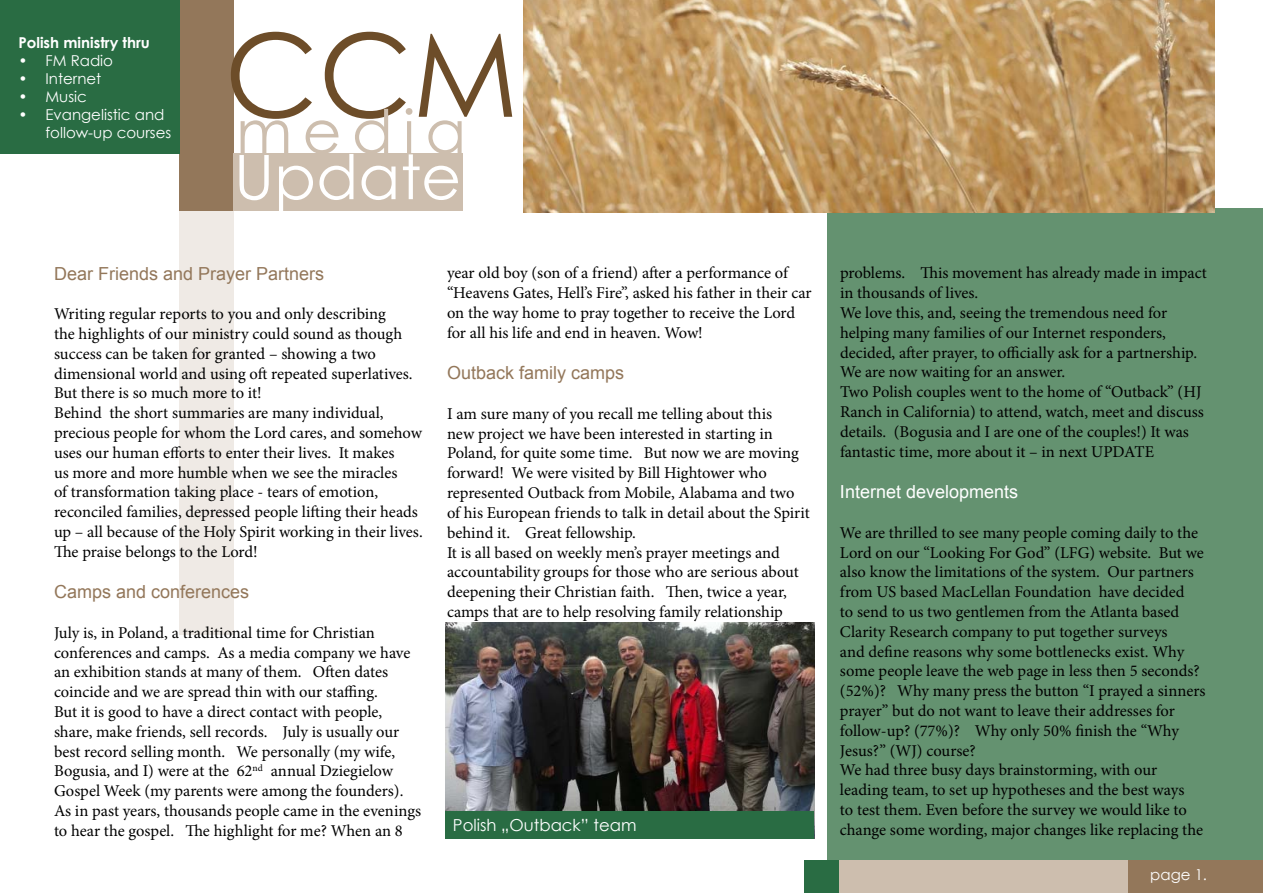
<style>
.page{position:relative;width:1263px;height:893px;background:#fff}
.page>*{position:absolute;margin:0;border:0;box-sizing:border-box;transform-origin:0 0}
.t1{font:115.5px "Century Gothic";color:#6d4d29}
.t2{font:61.5px "Century Gothic";color:#fff}
.t3{font:60px "Century Gothic";letter-spacing:.17em;color:#cdbeae}
.t4{font:18px "Arial";color:#93775a}
.t5{font:18px "Arial";color:#fff}
.t6{font:16.5px/19.8px "Minion Pro";letter-spacing:-.005em;color:#000}
.t7{font:16.5px "Century Gothic";color:#fff}
.t8{font:15px/18px "Century Gothic";color:#fff}
.t9{font:700 15px "Century Gothic";color:#fff}
</style>
<div class="page">
<div style="left:180px;top:210px;width:54px;height:425px;background:#efeae5"></div>
<div style="left:828px;top:208px;width:435px;height:652px;background:#649270"></div>
<img style="left:445px;top:622px;width:369px;height:189px">
<div style="left:445px;top:811px;width:369px;height:28px;background:#296c43"></div>
<img style="left:523px;top:1px;width:691px;height:211px">
<div style="left:180px;top:0;width:54px;height:211px;background:#93775a"></div>
<div style="left:234px;top:153px;width:229px;height:58px;background:#cdbeae"></div>
<div style="left:0;top:0;width:180px;height:153px;background:#296c43"></div>
<div style="left:1128px;top:860px;width:135px;height:33px;background:#93775a"></div>
<div style="left:838px;top:860px;width:290px;height:33px;background:#cdbeae"></div>
<div style="left:804px;top:860px;width:34px;height:33px;background:#296c43"></div>
<h1 class="t1" style="left:225px;top:-6px;width:295px">CCM</h1>
<p class="t9" style="left:18px;top:31px;width:133px">Polish ministry thru</p>
<p class="t8" style="left:18px;top:51px;width:96px">• FM Radio</p>
<p class="t8" style="left:18px;top:69px;width:84px">• Internet</p>
<p class="t8" style="left:18px;top:87px;width:70px">• Music</p>
<p class="t8" style="left:45px;top:105px;width:127px;text-indent:-27px">• Evangelistic and follow-up courses</p>
<h3 class="t3" style="left:236px;top:89px;width:232px">media</h3>
<h2 class="t2" style="left:234px;top:134px;width:229px">Update</h2>
<p class="t4" style="left:54px;top:261px;width:272px">Dear Friends and Prayer Partners</p>
<p class="t6" style="left:54px;top:304px;width:370px">Writing regular reports to you and only describing<br>the highlights of our ministry could sound as though success can be taken for granted – showing a two dimensional world and using oft repeated superlatives.<br>But there is so much more to it!<br>Behind the short summaries are many individual, precious people for whom the Lord cares, and somehow uses our human efforts to enter their lives. It makes<br>us more and more humble when we see the miracles<br>of transformation taking place - tears of emotion, reconciled families, depressed people lifting their heads up – all because of the Holy Spirit working in their lives.<br>The praise belongs to the Lord!</p>
<p class="t4" style="left:54px;top:580px;width:197px">Camps and conferences</p>
<p class="t6" style="left:54px;top:623px;width:369px">July is, in Poland, a traditional time for Christian conferences and camps. As a media company we have an exhibition stands at many of them. Often dates coincide and we are spread thin with our staffing.<br>But it is good to have a direct contact with people, share, make friends, sell records. July is usually our best record selling month. We personally (my wife, Bogusia, and I) were at the 62<sup>nd</sup> annual Dziegielow Gospel Week (my parents were among the founders).<br>As in past years, thousands people came in the evenings to hear the gospel. The highlight for me? When an 8</p>
<p class="t6" style="left:840px;top:263px;width:368px">problems. This movement has already made in impact in thousands of lives.<br>We love this, and, seeing the tremendous need for helping many families of our Internet responders, decided, after prayer, to officially ask for a partnership.<br>We are now waiting for an answer.<br>Two Polish couples went to the home of “Outback” (HJ Ranch in California) to attend, watch, meet and discuss details. (Bogusia and I are one of the couples!) It was fantastic time, more about it – in next UPDATE</p>
<p class="t5" style="left:840px;top:480px;width:180px">Internet developments</p>
<p class="t6" style="left:840px;top:523px;width:367px">We are thrilled to see many people coming daily to the Lord on our “Looking For God” (LFG) website. But we also know the limitations of the system. Our partners from US based MacLellan Foundation have decided<br>to send to us two gentlemen from the Atlanta based Clarity Research company to put together surveys<br>and define reasons why some bottlenecks exist. Why some people leave the web page in less then 5 seconds? (52%)? Why many press the button “I prayed a sinners prayer” but do not want to leave their addresses for follow-up? (77%)? Why only 50% finish the “Why Jesus?” (WJ) course?<br>We had three busy days brainstorming, with our leading team, to set up hypotheses and the best ways<br>to test them. Even before the survey we would like to</p>
<p class="t6" style="left:447px;top:263px;width:366px">year old boy (son of a friend) after a performance of “Heavens Gates, Hell’s Fire”, asked his father in their car on the way home to pray together to receive the Lord for all his life and end in heaven. Wow!</p>
<p class="t4" style="left:447px;top:361px;width:179px">Outback family camps</p>
<p class="t6" style="left:447px;top:404px;width:364px">I am sure many of you recall me telling about this<br>new project we have been interested in starting in Poland, for quite some time. But now we are moving forward! We were visited by Bill Hightower who represented Outback from Mobile, Alabama and two of his European friends to talk in detail about the Spirit behind it. Great fellowship.<br>It is all based on weekly men’s prayer meetings and accountability groups for those who are serious about deepening their Christian faith. Then, twice a year, camps that are to help resolving family relationship</p>
<p class="t7" style="left:453px;top:813px;width:185px">Polish „Outback” team</p>
<p class="t6" style="left:840px;top:820px;width:365px">change some wording, major changes like replacing the</p>
<p class="t8" style="left:1150px;top:865px;width:58px">page 1.</p>
</div>
